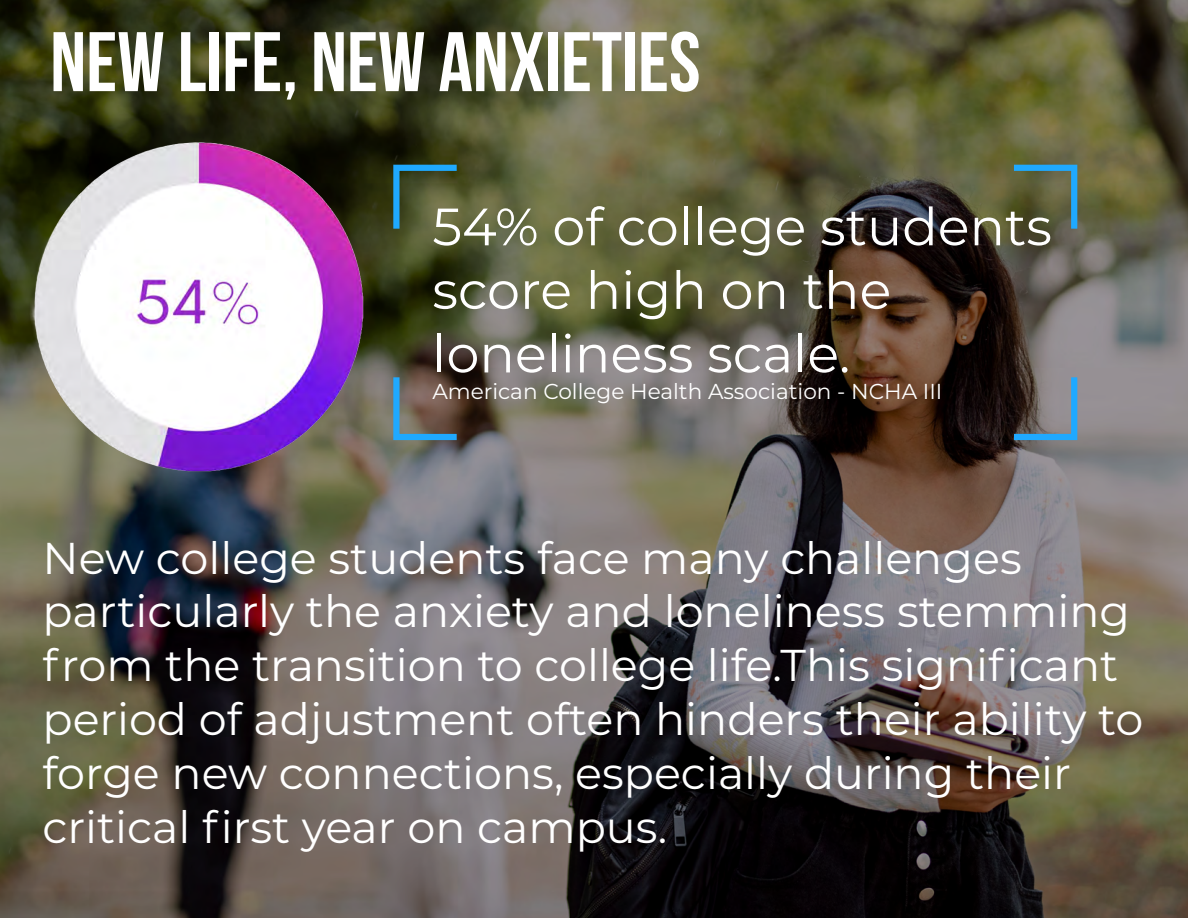
<style>
.page{position:relative;width:1188px;height:918px;background:#fff}
.page>*{position:absolute;margin:0;border:0;box-sizing:border-box;transform-origin:0 0}
.t1{font:84.3px "Bebas Neue";color:#fff}
.t2{font:52.5px/63.6px "Montserrat";color:#fff}
.t3{font:44.55px/54px "Montserrat";color:#fff}
.t4{font:21.6px "Montserrat";color:#fff}
</style>
<div class="page">
<img style="left:0;top:0;width:1188px;height:918px">
<svg style="left:1008px;top:162px;width:72px;height:73px;background:#526654"></svg>
<svg style="left:1008px;top:371px;width:72px;height:72px;background:#5e6a75"></svg>
<img style="left:0;top:66px;width:502px;height:482px">
<h1 class="t1" style="left:50px;top:16px;width:652px">NEW LIFE, NEW ANXIETIES</h1>
<p class="t2" style="left:432px;top:193px;width:621px">54% of college students score high on the loneliness scale.</p>
<p class="t4" style="left:432px;top:376px;width:512px">American College Health Association - NCHA III</p>
<p class="t3" style="left:43px;top:529px;width:1102px">New college students face many challenges particularly the anxiety and loneliness stemming from the transition to college life.This significant period of adjustment often hinders their ability to forge new connections, especially during their critical first year on campus.</p>
</div>
